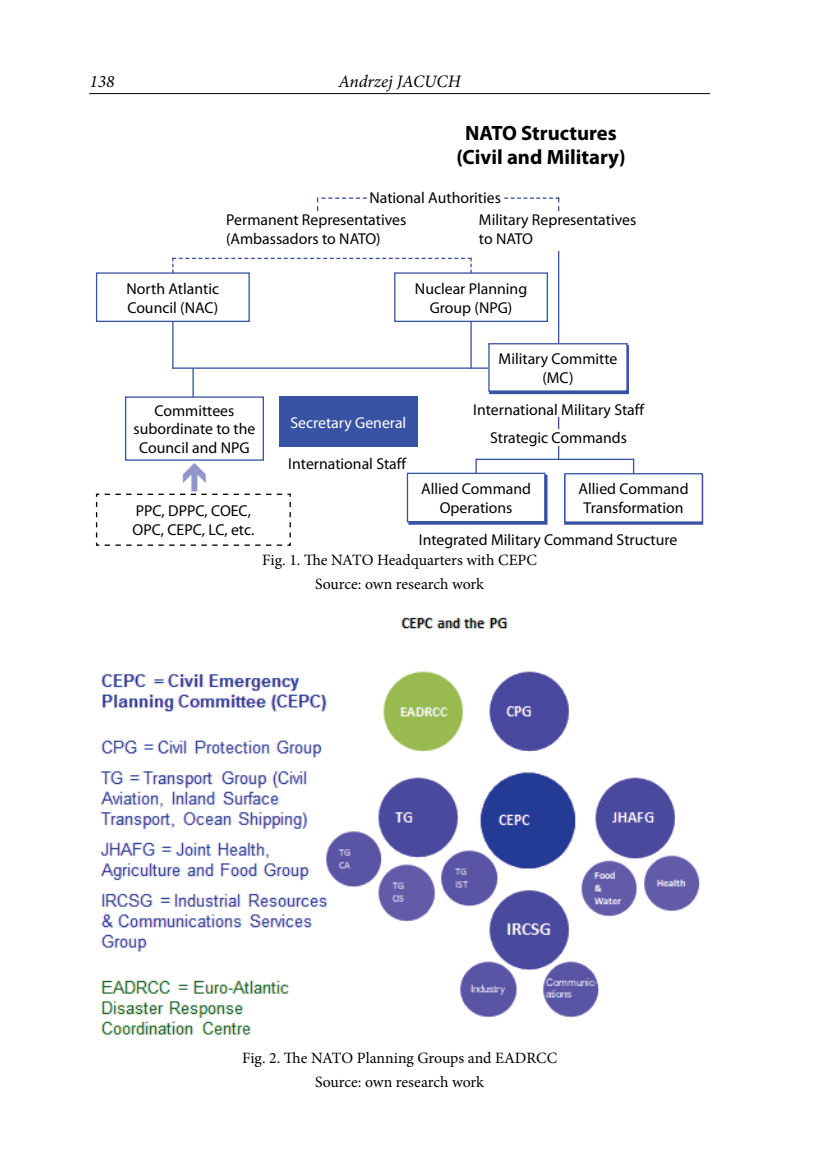
<style>
.page{position:relative;width:824px;height:1166px;background:#fff}
.page>*{position:absolute;margin:0;border:0;box-sizing:border-box;transform-origin:0 0}
.t1{font:700 20.82px/24.8px "Myriad Pro";color:#000;text-align:center}
.t2{font:italic 17.5px "Minion Pro";color:#000}
.t3{font:15.75px/18.9px "Myriad Pro";color:#000;text-align:center}
.t4{font:15.75px/23.8px "Minion Pro";letter-spacing:-.005em;color:#000;text-align:center}
.t5{font:15.75px "Myriad Pro";color:#fff}
.t6{font:14.53px/24.8px "Times New Roman";letter-spacing:-.01em;color:#000;text-align:center}
</style>
<div class="page">
<hr style="left:89px;top:93px;width:620px;height:1px;background:#000">
<svg style="left:408px;top:475px;width:139px;height:50px"></svg>
<svg style="left:564px;top:475px;width:139px;height:50px"></svg>
<div style="left:96px;top:272px;width:154px;height:50px;border:1px solid #3953a4"></div>
<div style="left:125px;top:396px;width:139px;height:65px;border:1px solid #3953a4"></div>
<div style="left:279px;top:396px;width:139px;height:51px;background:#3953a4"></div>
<div style="left:407px;top:473px;width:137px;height:49px;background:#fff"></div>
<div style="left:407px;top:473px;width:138px;height:49px;border:1px solid #3953a4"></div>
<div style="left:565px;top:474px;width:137px;height:48px;background:#fff"></div>
<div style="left:564px;top:473px;width:138px;height:50px;border:1px solid #3953a4"></div>
<div style="left:489px;top:345px;width:140px;height:49px;background:#3953a4"></div>
<div style="left:489px;top:344px;width:138px;height:47px;background:#fff"></div>
<div style="left:488px;top:343px;width:139px;height:49px;border:1px solid #3953a4"></div>
<div style="left:394px;top:272px;width:154px;height:50px;border:1px solid #3953a4"></div>
<svg style="left:475px;top:460px;width:1px;height:14px"></svg>
<hr style="left:172px;top:322px;width:1px;height:47px;background:#3953a4">
<hr style="left:192px;top:368px;width:2px;height:29px;background:#3953a4">
<hr style="left:558px;top:410px;width:1px;height:49px;background:#3953a4">
<svg style="left:633px;top:460px;width:1px;height:14px"></svg>
<hr style="left:470px;top:322px;width:1px;height:47px;background:#3953a4">
<hr style="left:558px;top:251px;width:1px;height:92px;background:#3953a4">
<svg style="left:317px;top:197px;width:50px;height:14px"></svg>
<svg style="left:172px;top:258px;width:299px;height:15px"></svg>
<hr style="left:475px;top:459px;width:159px;height:1px;background:#3953a4">
<hr style="left:172px;top:367px;width:316px;height:2px;background:#3953a4">
<svg style="left:504px;top:197px;width:55px;height:14px"></svg>
<div style="left:473px;top:400px;width:171px;height:17px;background:#fff"></div>
<div style="left:490px;top:429px;width:137px;height:16px;background:#fff"></div>
<img style="left:100px;top:617px;width:600px;height:418px">
<svg style="left:95px;top:493px;width:196px;height:53px"></svg>
<p class="t2" style="left:89px;top:70px;width:27px">138</p>
<p class="t2" style="left:338px;top:70px;width:124px">Andrzej JACUCH</p>
<h1 class="t1" style="left:456px;top:119px;width:171px">NATO Structures (Civil and Military)</h1>
<p class="t3" style="left:369px;top:188px;width:133px">National Authorities</p>
<p class="t3" style="left:226px;top:210px;width:181px;text-align:left">Permanent Representatives (Ambassadors to NATO)</p>
<p class="t3" style="left:479px;top:210px;width:159px;text-align:left">Military Representatives to NATO</p>
<p class="t3" style="left:127px;top:279px;width:94px;text-align:left">North Atlantic<br>Council (NAC)</p>
<p class="t3" style="left:415px;top:279px;width:114px">Nuclear Planning<br>Group (NPG)</p>
<p class="t3" style="left:134px;top:401px;width:123px">Committees subordinate to the<br>Council and NPG</p>
<p class="t5" style="left:290px;top:413px;width:117px">Secretary General</p>
<p class="t3" style="left:288px;top:454px;width:119px">International Staff</p>
<p class="t3" style="left:498px;top:349px;width:120px">Military Committe (MC)</p>
<p class="t3" style="left:473px;top:395px;width:172px;line-height:28.7px">International Military Staff<br>Strategic Commands</p>
<p class="t3" style="left:132px;top:501px;width:123px;text-align:left">PPC, DPPC, COEC,<br>OPC, CEPC, LC, etc.</p>
<p class="t3" style="left:421px;top:479px;width:111px">Allied Command<br>Operations</p>
<p class="t3" style="left:578px;top:479px;width:111px">Allied Command<br>Transformation</p>
<p class="t3" style="left:419px;top:530px;width:260px">Integrated Military Command Structure</p>
<p class="t6" style="left:285px;top:541px;width:271px">Figure 1. The NATO Headquarters with CEPC<br>Source: own research work</p>
<p class="t4" style="left:262px;top:548px;width:276px">Fig. 1. The NATO Headquarters with CEPC<br>Source: own research work</p>
<p class="t4" style="left:242px;top:1046px;width:316px">Fig. 2. The NATO Planning Groups and EADRCC<br>Source: own research work</p>
</div>
